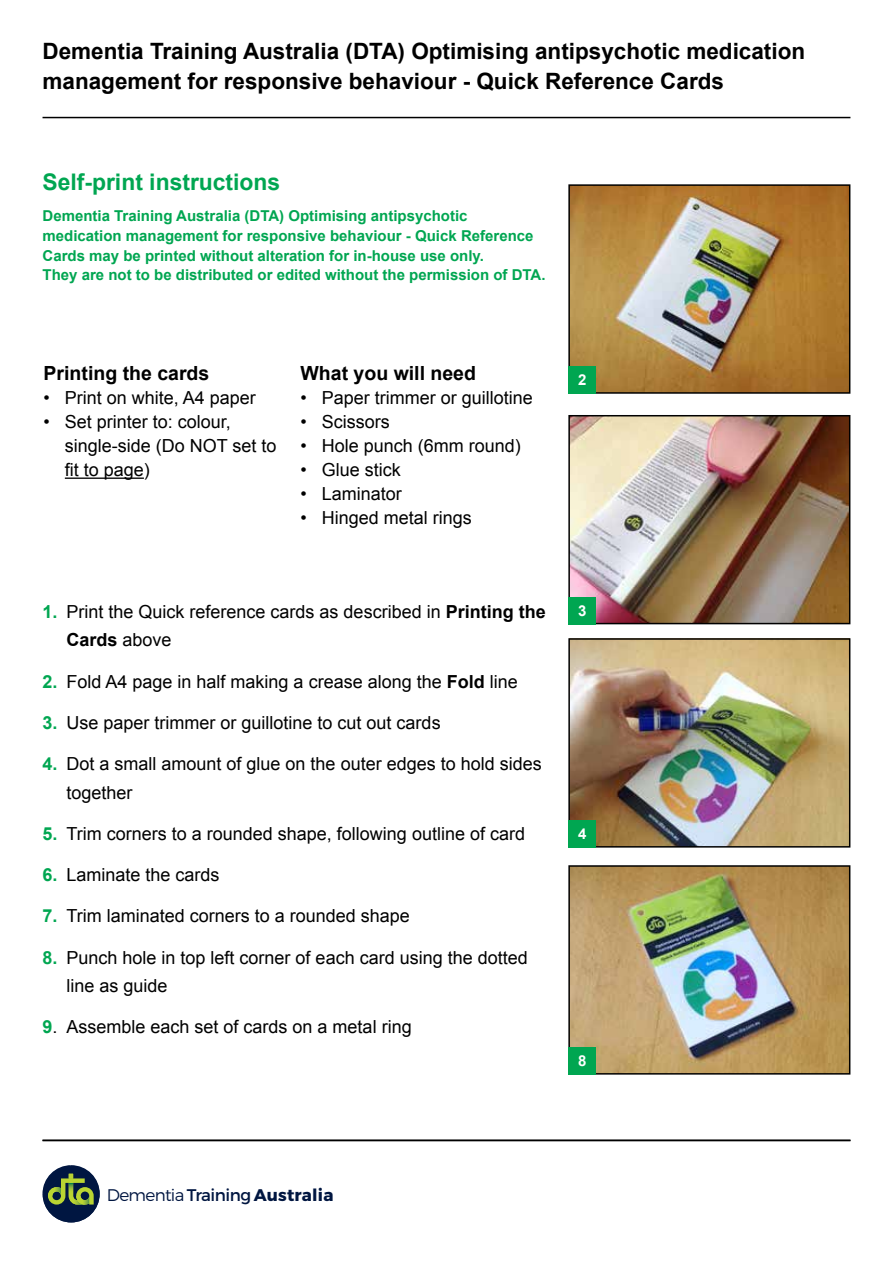
<style>
.page{position:relative;width:893px;height:1263px;background:#fff}
.page>*{position:absolute;margin:0;border:0;box-sizing:border-box;transform-origin:0 0}
.t1{font:700 22.95px "Arial";color:#00a651}
.t2{font:700 22.5px/30px "Arial";color:#000}
.t3{font:700 19.5px "Arial";color:#000}
.t4{font:18px/28.5px "Arial";color:#000}
.t5{font:700 16.8px "Montserrat";letter-spacing:.015em;color:#001641}
.t6{font:700 15px/19.5px "Arial";color:#00a651}
.t7{font:700 15px "Arial";color:#fff}
.s1{font-weight:700;color:#00a651}
.s2{font-weight:700}
.s3{font-weight:300}
.s4{font-weight:400}
</style>
<div class="page">
<hr style="left:65px;top:477px;width:79px;height:2px;background:#000">
<img style="left:571px;top:187px;width:276px;height:204px">
<div style="left:568px;top:184px;width:282px;height:210px;border:2px solid #000"></div>
<img style="left:571px;top:418px;width:276px;height:203px">
<div style="left:568px;top:415px;width:282px;height:209px;border:2px solid #000"></div>
<img style="left:571px;top:641px;width:276px;height:203px">
<div style="left:568px;top:638px;width:282px;height:209px;border:2px solid #000"></div>
<img style="left:571px;top:868px;width:276px;height:203px">
<div style="left:568px;top:865px;width:282px;height:209px;border:2px solid #000"></div>
<div style="left:568px;top:366px;width:28px;height:28px;background:#00a651"></div>
<div style="left:568px;top:597px;width:28px;height:27px;background:#00a651"></div>
<div style="left:568px;top:820px;width:28px;height:27px;background:#00a651"></div>
<div style="left:568px;top:1047px;width:28px;height:27px;background:#00a651"></div>
<hr style="left:43px;top:1140px;width:807px;height:1px;background:#000">
<hr style="left:43px;top:117px;width:807px;height:1px;background:#000">
<svg style="left:43px;top:1165px;width:57px;height:57px"></svg>
<p class="t2" style="left:43px;top:37px;width:764px">Dementia Training Australia (DTA) Optimising antipsychotic medication management for responsive behaviour - Quick Reference Cards</p>
<p class="t1" style="left:43px;top:167px;width:239px">Self-print instructions</p>
<p class="t6" style="left:43px;top:207px;width:505px">Dementia Training Australia (DTA) Optimising antipsychotic medication management for responsive behaviour - Quick Reference Cards may be printed without alteration for in-house use only.<br>They are not to be distributed or edited without the permission of DTA.</p>
<p class="t3" style="left:44px;top:361px;width:167px">Printing the cards</p>
<p class="t4" style="left:44px;top:384px;width:214px">• Print on white, A4 paper</p>
<p class="t4" style="left:65px;top:410px;width:213px;line-height:24px;text-indent:-21px">• Set printer to: colour, single-side (Do NOT set to fit to page)</p>
<p class="t3" style="left:300px;top:361px;width:177px">What you will need</p>
<p class="t4" style="left:300px;top:384px;width:234px">• Paper trimmer or guillotine</p>
<p class="t4" style="left:300px;top:408px;width:91px">• Scissors</p>
<p class="t4" style="left:300px;top:432px;width:222px">• Hole punch (6mm round)</p>
<p class="t4" style="left:300px;top:456px;width:102px">• Glue stick</p>
<p class="t4" style="left:300px;top:480px;width:103px">• Laminator</p>
<p class="t4" style="left:300px;top:504px;width:173px">• Hinged metal rings</p>
<p class="t4" style="left:67px;top:597px;width:481px;text-indent:-24px"><span class="s1">1.</span> Print the Quick reference cards as described in <span class="s2">Printing the<br>Cards</span> above</p>
<p class="t4" style="left:43px;top:667px;width:477px"><span class="s1">2.</span> Fold A4 page in half making a crease along the <span class="s2">Fold</span> line</p>
<p class="t4" style="left:43px;top:708px;width:400px"><span class="s1">3.</span> Use paper trimmer or guillotine to cut out cards</p>
<p class="t4" style="left:66px;top:750px;width:477px;text-indent:-24px"><span class="s1">4.</span> Dot a small amount of glue on the outer edges to hold sides together</p>
<p class="t4" style="left:43px;top:819px;width:484px"><span class="s1">5.</span> Trim corners to a rounded shape, following outline of card</p>
<p class="t4" style="left:43px;top:861px;width:179px"><span class="s1">6.</span> Laminate the cards</p>
<p class="t4" style="left:43px;top:902px;width:369px"><span class="s1">7.</span> Trim laminated corners to a rounded shape</p>
<p class="t4" style="left:66px;top:943px;width:463px;text-indent:-24px"><span class="s1">8.</span> Punch hole in top left corner of each card using the dotted line as guide</p>
<p class="t4" style="left:43px;top:1013px;width:371px"><span class="s1">9</span>. Assemble each set of cards on a metal ring</p>
<p class="t7" style="left:578px;top:370px;width:10px">2</p>
<p class="t7" style="left:578px;top:601px;width:10px">3</p>
<p class="t7" style="left:578px;top:824px;width:10px">4</p>
<p class="t7" style="left:578px;top:1051px;width:10px">8</p>
<p class="t5" style="left:107px;top:1184px;width:228px"><span class="s3">Dementia</span> <span class="s4">Training</span> Australia</p>
</div>
